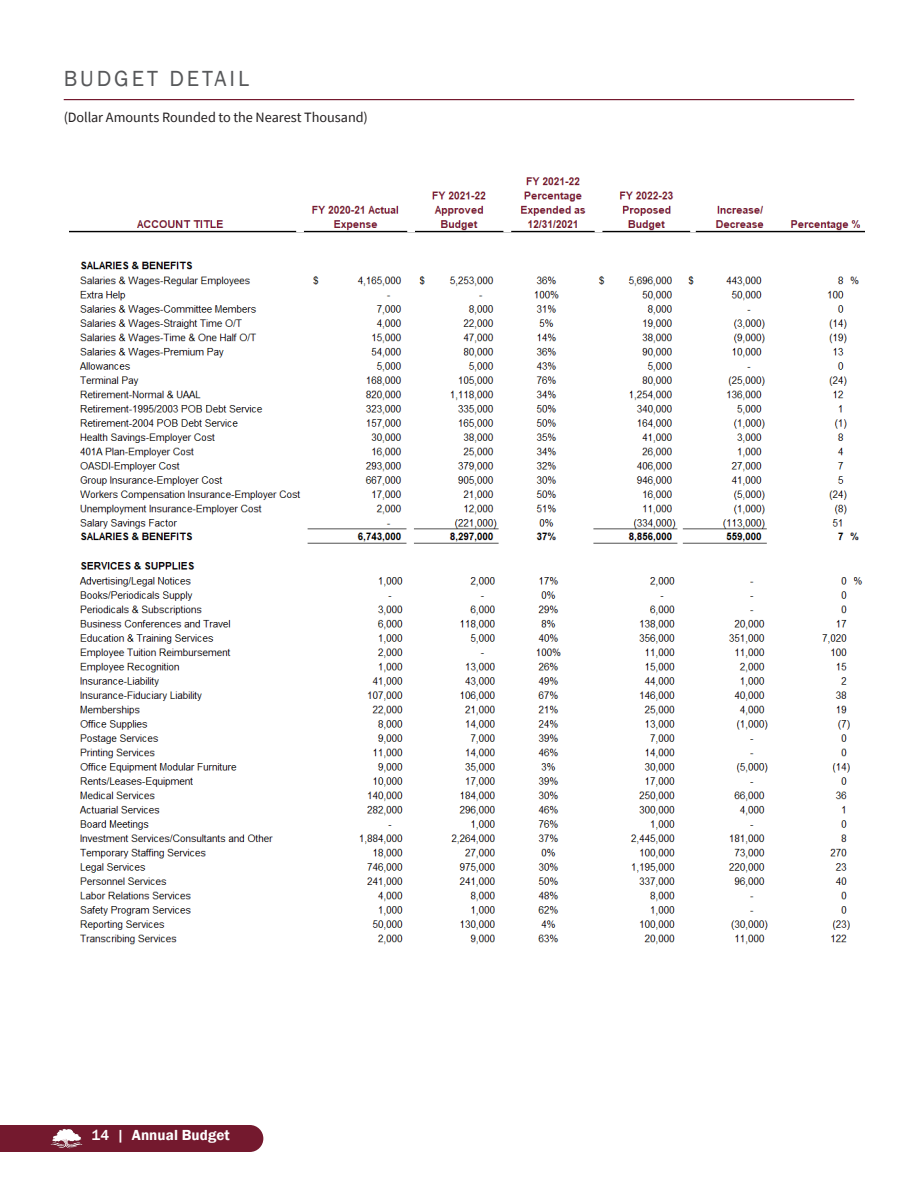
<style>
.page{position:relative;width:918px;height:1188px;background:#fff}
.page>*{position:absolute;margin:0;border:0;box-sizing:border-box;transform-origin:0 0}
.t1{font:22.5px "Franklin Gothic";letter-spacing:.13em;color:#57585a}
.t2{font:600 15px "Franklin Gothic";letter-spacing:.005em;color:#fff}
.Table{font:14.25px "Source Sans Pro";letter-spacing:-.005em;color:#231f20}
.s1{font-weight:500}
</style>
<div class="page">
<div style="left:0;top:1125px;width:263px;height:27px;background:#74192e"></div>
<img style="left:50px;top:1128px;width:32px;height:21px">
<hr style="left:64px;top:99px;width:790px;height:1px;background:#74192e">
<img style="left:70px;top:177px;width:795px;height:56px">
<img style="left:80px;top:261px;width:779px;height:283px">
<img style="left:80px;top:562px;width:783px;height:383px">
<p class="t1" style="left:64px;top:64px;width:187px">BUDGET DETAIL</p>
<p class="Table" style="left:64px;top:108px;width:306px">(Dollar Amounts Rounded to the Nearest Thousand)</p>
<p class="t2" style="left:92px;top:1126px;width:140px"><span class="s1">14 |</span> Annual Budget</p>
</div>
